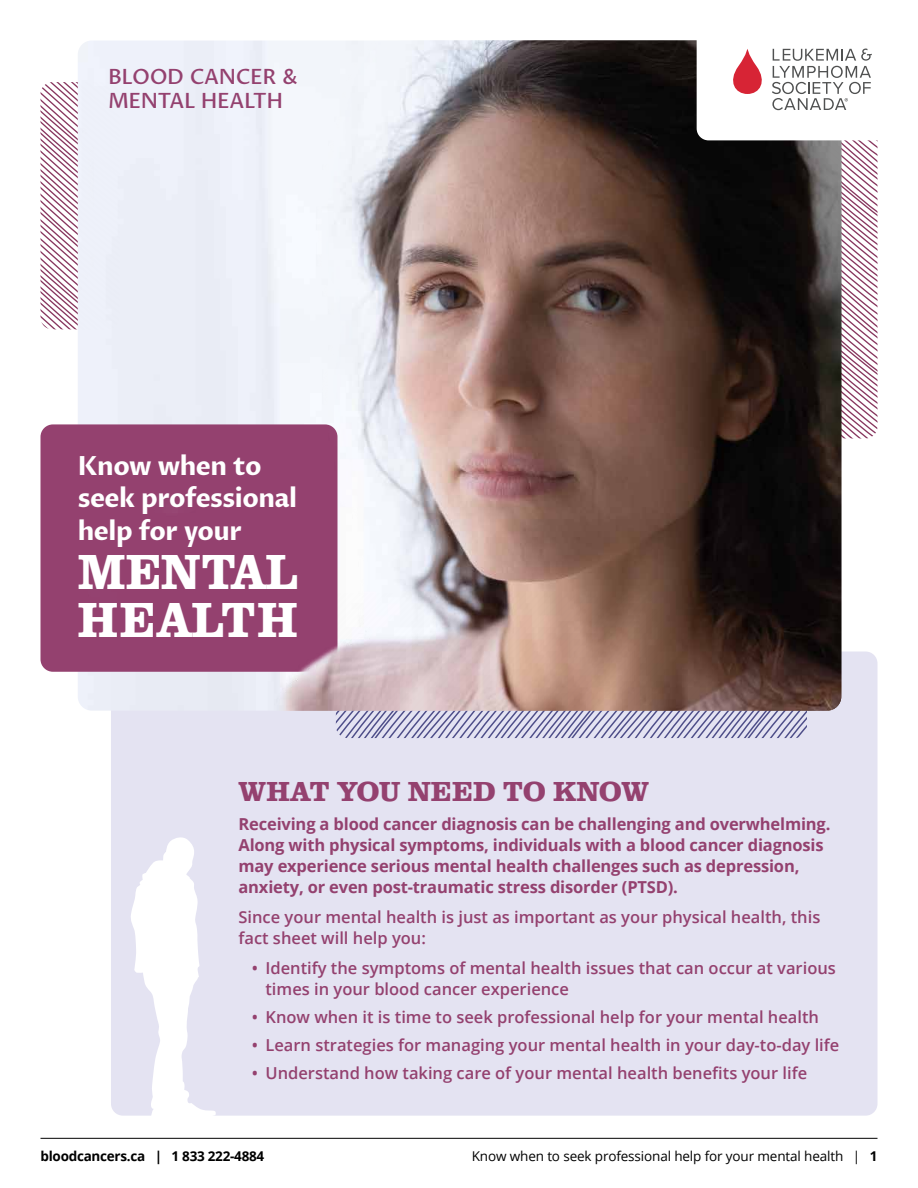
<style>
.page{position:relative;width:918px;height:1188px;background:#fff}
.page>*{position:absolute;margin:0;border:0;box-sizing:border-box;transform-origin:0 0}
.t1{font:700 51px/48px "Clarendon URW";color:#fff;scale:.96 1}
.t2{font:700 28.5px "Clarendon URW";color:#94416f}
.t3{font:700 26.4px/32.2px "Proza Libre";letter-spacing:-.02em;color:#fff;scale:.96 1}
.t4{font:500 21px/24px "Proza Libre";letter-spacing:-.02em;color:#94416f}
.t5{font:600 16.5px/21px "Open Sans";color:#94416f}
.t6{font:700 16.5px/21px "Open Sans";letter-spacing:-.01em;color:#94416f}
.t7{font:13.5px "Open Sans";letter-spacing:-.01em;color:#000}
.t8{font:700 13.5px "Open Sans";letter-spacing:-.02em;color:#000}
.s1{font-weight:700}
</style>
<div class="page">
<hr style="left:40px;top:1138px;width:838px;height:1px;background:#000">
<div style="left:111px;top:652px;width:767px;height:464px;background:#e4e3f2;border-radius:12px"></div>
<svg style="left:336px;top:711px;width:471px;height:27px"></svg>
<svg style="left:40px;top:82px;width:38px;height:247px"></svg>
<img style="left:78px;top:40px;width:763px;height:671px">
<div style="left:40px;top:424px;width:298px;height:248px;background:#94416f;border-radius:12px"></div>
<svg style="left:697px;top:40px;width:181px;height:398px"></svg>
<svg style="left:131px;top:837px;width:85px;height:279px"></svg>
<p class="t4" style="left:108px;top:65px;width:191px">BLOOD CANCER &amp;<br>MENTAL HEALTH</p>
<h3 class="t3" style="left:78px;top:451px;width:230px">Know when to seek professional help for your</h3>
<h1 class="t1" style="left:78px;top:545px;width:232px">MENTAL<br>HEALTH</h1>
<h2 class="t2" style="left:238px;top:770px;width:412px">WHAT YOU NEED TO KNOW</h2>
<p class="t6" style="left:238px;top:814px;width:594px">Receiving a blood cancer diagnosis can be challenging and overwhelming.<br>Along with physical symptoms, individuals with a blood cancer diagnosis may experience serious mental health challenges such as depression, anxiety, or even post-traumatic stress disorder (PTSD).</p>
<p class="t5" style="left:238px;top:907px;width:583px">Since your mental health is just as important as your physical health, this fact sheet will help you:</p>
<p class="t5" style="left:265px;top:958px;width:572px;text-indent:-13px">• Identify the symptoms of mental health issues that can occur at various times in your blood cancer experience</p>
<p class="t5" style="left:252px;top:1006px;width:569px">• Know when it is time to seek professional help for your mental health</p>
<p class="t5" style="left:252px;top:1034px;width:589px">• Learn strategies for managing your mental health in your day-to-day life</p>
<p class="t5" style="left:252px;top:1062px;width:557px">• Understand how taking care of your mental health benefits your life</p>
<p class="t8" style="left:40px;top:1147px;width:225px">bloodcancers.ca | 1 833 222-4884</p>
<p class="t7" style="left:472px;top:1147px;width:407px">Know when to seek professional help for your mental health | <span class="s1">1</span></p>
</div>
